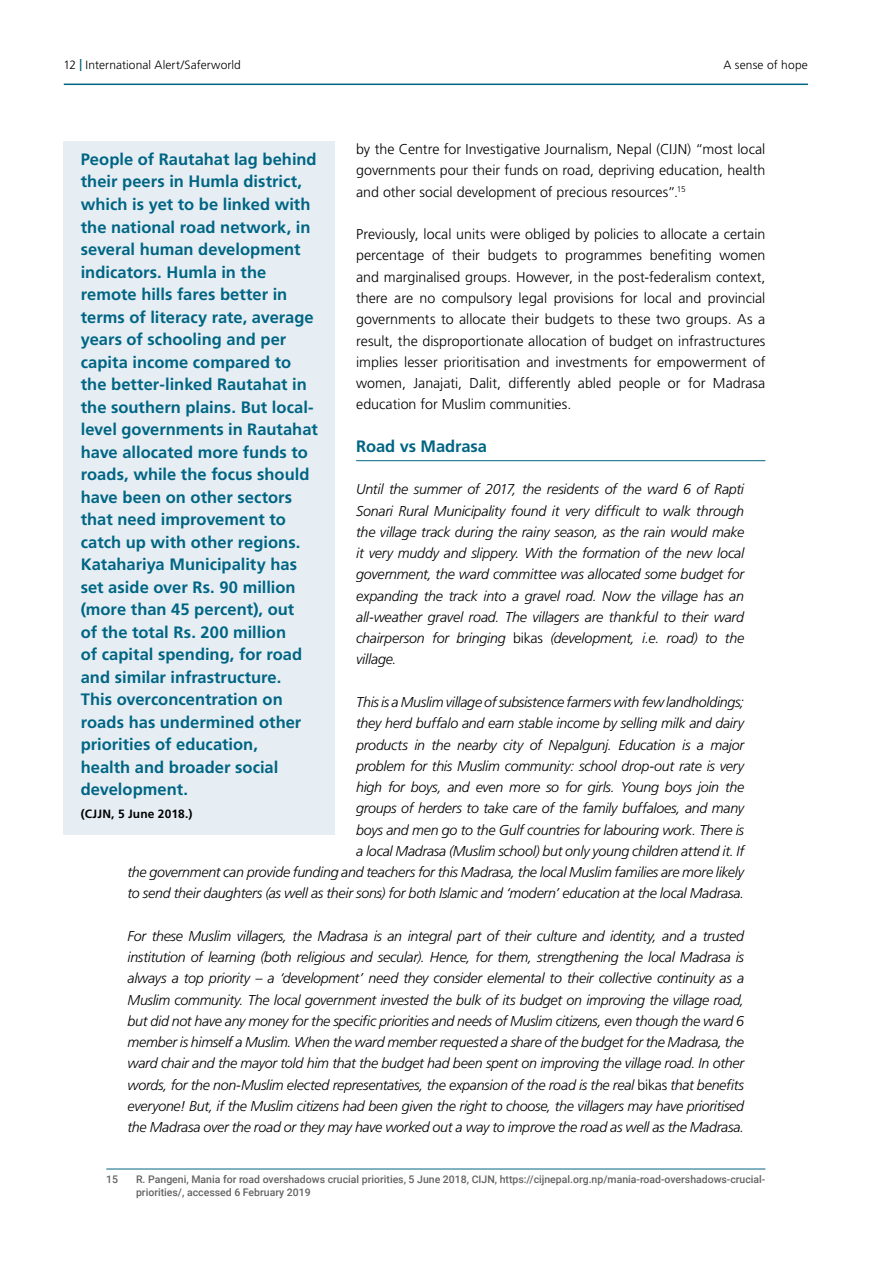
<style>
.page{position:relative;width:893px;height:1263px;background:#fff}
.page>*{position:absolute;margin:0;border:0;box-sizing:border-box;transform-origin:0 0}
.t1{font:700 16.5px/22.5px "Frutiger LT Std";color:#006583}
.t2{font:italic 300 14.25px/21.3px "Frutiger LT Std";letter-spacing:-.02em;color:#000;text-align:justify}
.t3{font:300 14.25px/21.3px "Frutiger LT Std";color:#000;text-align:justify}
.t4{font:300 12px "Frutiger LT Std";letter-spacing:.01em;color:#000}
.t5{font:700 12px "Frutiger LT Std";letter-spacing:.015em;color:#000}
.t6{font:500 10.5px/13.5px "Roboto";color:#646363}
.s1{font-weight:700;color:#006583}
.s2{font-style:normal}
</style>
<div class="page">
<hr style="left:356px;top:460px;width:409px;height:1px;background:#006583">
<hr style="left:106px;top:1168px;width:659px;height:1px;background:#006583">
<div style="left:64px;top:141px;width:271px;height:693px;background:#e6eef4"></div>
<hr style="left:64px;top:84px;width:744px;height:1px;background:#006583">
<p class="t4" style="left:64px;top:58px;width:179px">12 <span class="s1">|</span> International Alert/Saferworld</p>
<p class="t4" style="left:723px;top:58px;width:86px">A sense of hope</p>
<p class="t3" style="left:356px;top:139px;width:411px">by the Centre for Investigative Journalism, Nepal (CIJN) “most local governments pour their funds on road, depriving education, health and other social development of precious resources”.<sup>15</sup></p>
<p class="t3" style="left:356px;top:224px;width:411px">Previously, local units were obliged by policies to allocate a certain percentage of their budgets to programmes benefiting women and marginalised groups. However, in the post-federalism context, there are no compulsory legal provisions for local and provincial governments to allocate their budgets to these two groups. As a result, the disproportionate allocation of budget on infrastructures implies lesser prioritisation and investments for empowerment of women, Janajati, Dalit, differently abled people or for Madrasa education for Muslim communities.</p>
<p class="t1" style="left:356px;top:435px;width:132px">Road vs Madrasa</p>
<p class="t2" style="left:356px;top:479px;width:390px">Until the summer of 2017, the residents of the ward 6 of Rapti Sonari Rural Municipality found it very difficult to walk through the village track during the rainy season, as the rain would make it very muddy and slippery. With the formation of the new local government, the ward committee was allocated some budget for expanding the track into a gravel road. Now the village has an all-weather gravel road. The villagers are thankful to their ward chairperson for bringing <span class="s2">bikas</span> (development, i.e. road) to the village.</p>
<p class="t2" style="left:128px;top:691px;width:618px;text-align:right">This is a Muslim village of subsistence farmers with few landholdings;<br>they herd buffalo and earn stable income by selling milk and dairy<br>products in the nearby city of Nepalgunj. Education is a major<br>problem for this Muslim community: school drop-out rate is very<br>high for boys, and even more so for girls. Young boys join the<br>groups of herders to take care of the family buffaloes, and many<br>boys and men go to the Gulf countries for labouring work. There is<br>a local Madrasa (Muslim school) but only young children attend it. If<br>the government can provide funding and teachers for this Madrasa, the local Muslim families are more likely to send their daughters (as well as their sons) for both Islamic and ‘modern’ education at the local Madrasa.</p>
<p class="t2" style="left:128px;top:925px;width:618px">For these Muslim villagers, the Madrasa is an integral part of their culture and identity, and a trusted institution of learning (both religious and secular). Hence, for them, strengthening the local Madrasa is always a top priority – a ‘development’ need they consider elemental to their collective continuity as a Muslim community. The local government invested the bulk of its budget on improving the village road, but did not have any money for the specific priorities and needs of Muslim citizens, even though the ward 6 member is himself a Muslim. When the ward member requested a share of the budget for the Madrasa, the ward chair and the mayor told him that the budget had been spent on improving the village road. In other words, for the non-Muslim elected representatives, the expansion of the road is the real <span class="s2">bikas</span> that benefits everyone! But, if the Muslim citizens had been given the right to choose, the villagers may have prioritised the Madrasa over the road or they may have worked out a way to improve the road as well as the Madrasa.</p>
<p class="t1" style="left:81px;top:148px;width:239px">People of Rautahat lag behind their peers in Humla district, which is yet to be linked with the national road network, in several human development indicators. Humla in the remote hills fares better in terms of literacy rate, average years of schooling and per capita income compared to the better-linked Rautahat in the southern plains. But local&shy;level governments in Rautahat have allocated more funds to roads, while the focus should have been on other sectors that need improvement to catch up with other regions.<br>Katahariya Municipality has set aside over Rs. 90 million (more than 45 percent), out<br>of the total Rs. 200 million<br>of capital spending, for road and similar infrastructure.<br>This overconcentration on roads has undermined other priorities of education,<br>health and broader social development.</p>
<p class="t5" style="left:81px;top:807px;width:113px">(CJJN, 5 June 2018.)</p>
<p class="t6" style="left:106px;top:1171px;width:13px">15</p>
<p class="t6" style="left:136px;top:1171px;width:631px">R. Pangeni, Mania for road overshadows crucial priorities, 5 June 2018, CIJN, https://cijnepal.org.np/mania-road-overshadows-crucial&shy;priorities/, accessed 6 February 2019</p>
</div>
